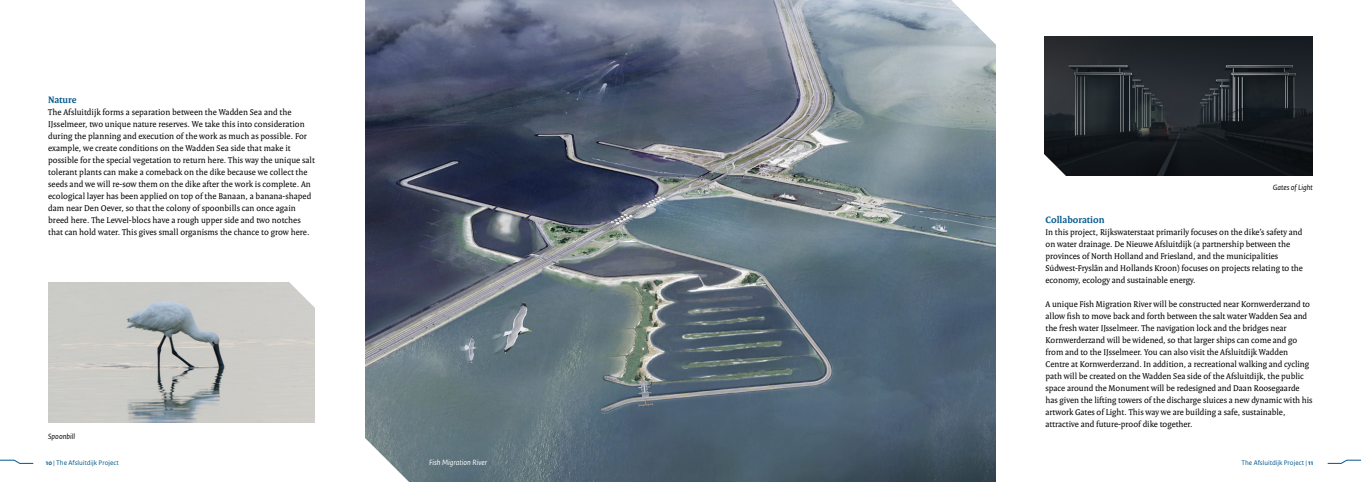
<style>
.page{position:relative;width:1361px;height:482px;background:#fff}
.page>*{position:absolute;margin:0;border:0;box-sizing:border-box;transform-origin:0 0}
.t1{font:700 10px "Rijksoverheid Serif";color:#00588e}
.t2{font:9px/12px "Rijksoverheid Serif";color:#000}
.t3{font:italic 8px "Rijksoverheid Sans Text";color:#000}
.t4{font:italic 8px "Rijksoverheid Sans Text";color:#fff}
.t5{font:7px "Rijksoverheid Sans Text";color:#00588e}
.s1{font-weight:700}
</style>
<div class="page">
<svg style="left:0;top:459px;width:34px;height:5px"></svg>
<svg style="left:1327px;top:459px;width:34px;height:5px"></svg>
<img style="left:48px;top:283px;width:267px;height:139px">
<img style="left:365px;top:0;width:631px;height:482px">
<img style="left:1044px;top:37px;width:268px;height:139px">
<svg style="left:951px;top:0;width:45px;height:48px"></svg>
<svg style="left:365px;top:435px;width:44px;height:47px"></svg>
<svg style="left:288px;top:282px;width:27px;height:27px"></svg>
<svg style="left:1044px;top:151px;width:25px;height:25px"></svg>
<p class="t1" style="left:48px;top:93px;width:30px">Nature</p>
<p class="t2" style="left:48px;top:106px;width:268px">The Afsluitdijk forms a separation between the Wadden Sea and the IJsselmeer, two unique nature reserves. We take this into consideration during the planning and execution of the work as much as possible. For example, we create conditions on the Wadden Sea side that make it possible for the special vegetation to return here. This way the unique salt tolerant plants can make a comeback on the dike because we collect the seeds and we will re-sow them on the dike after the work is complete. An ecological layer has been applied on top of the Banaan, a banana-shaped dam near Den Oever, so that the colony of spoonbills can once again breed here. The Levvel-blocs have a rough upper side and two notches that can hold water. This gives small organisms the chance to grow here.</p>
<p class="t3" style="left:48px;top:432px;width:29px">Spoonbill</p>
<p class="t3" style="left:1273px;top:183px;width:41px">Gates of Light</p>
<p class="t1" style="left:1045px;top:213px;width:60px">Collaboration</p>
<p class="t2" style="left:1045px;top:226px;width:259px">In this project, Rijkswaterstaat primarily focuses on the dike’s safety and on water drainage. De Nieuwe Afsluitdijk (a partnership between the provinces of North Holland and Friesland, and the municipalities Súdwest-Fryslân and Hollands Kroon) focuses on projects relating to the economy, ecology and sustainable energy.</p>
<p class="t2" style="left:1045px;top:298px;width:269px">A unique Fish Migration River will be constructed near Kornwerderzand to allow fish to move back and forth between the salt water Wadden Sea and the fresh water IJsselmeer. The navigation lock and the bridges near Kornwerderzand will be widened, so that larger ships can come and go from and to the IJsselmeer. You can also visit the Afsluitdijk Wadden Centre at Kornwerderzand. In addition, a recreational walking and cycling path will be created on the Wadden Sea side of the Afsluitdijk, the public space around the Monument will be redesigned and Daan Roosegaarde has given the lifting towers of the discharge sluices a new dynamic with his artwork Gates of Light. This way we are building a safe, sustainable, attractive and future-proof dike together.</p>
<p class="t4" style="left:429px;top:458px;width:59px">Fish Migration River</p>
<p class="t5" style="left:46px;top:459px;width:75px"><span class="s1">10</span> | The Afsluitdijk Project</p>
<p class="t5" style="left:1241px;top:459px;width:74px">The Afsluitdijk Project | <span class="s1">11</span></p>
</div>
